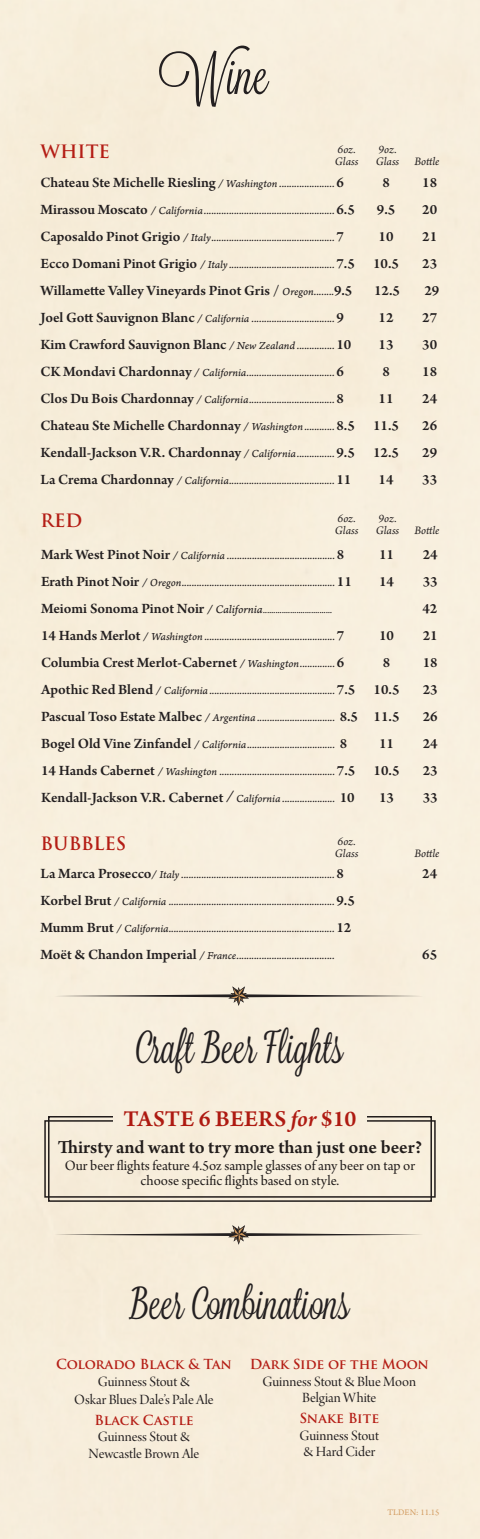
<style>
.page{position:relative;width:480px;height:1539px;background:#fff}
.page>*{position:absolute;margin:0;border:0;box-sizing:border-box;transform-origin:0 0}
.t1{font:54px "Lavanderia";color:#231f20}
.t2{font:45px "Lavanderia";color:#231f20}
.t3{font:600 24px "Arno Pro";letter-spacing:.01em;color:#b41d15}
.t4{font:600 19.5px "Arno Pro";letter-spacing:-.005em;color:#231f20}
.t5{font:700 18px "Trajan Pro";color:#b41d15}
.t6{font:600 15px "Arno Pro";color:#231f20}
.t7{font:15px/16.5px "Arno Pro Display";color:#231f20;text-align:center}
.t8{font:15px/15px "Arno Pro Subhead";letter-spacing:-.005em;color:#231f20;text-align:center}
.t9{font:700 13.5px "Trajan Pro";letter-spacing:-.01em;color:#b41d15}
.t10{font:italic 12px "Arno Pro";color:#231f20}
.t11{font:11.25px "Arno Pro Italic Caption";letter-spacing:-.005em;color:#231f20}
.t12{font:italic 11.25px "Arno Pro";color:#231f20}
.t13{font:9px "Arno Pro";color:#d39c61}
.s1{font-family:"Arno Pro";font-weight:600;font-size:15px}
.s2{font-family:"Arno Pro Italic Caption";font-weight:400;font-size:11.25px}
.s3{font-weight:600;font-style:normal;font-size:15px}
.s4{font-family:"Arno Pro Italic Caption";font-style:normal;font-size:12px}
.s5{font-family:"Trajan Pro";font-weight:700;font-size:15px}
.s6{font-style:italic}
</style>
<div class="page">
<div style="left:0;top:0;width:479px;height:1538px;background:#f7eedc"></div>
<svg style="left:54px;top:1225px;width:369px;height:20px;background:#e4dbc9"></svg>
<svg style="left:54px;top:986px;width:369px;height:20px;background:#e5dccc"></svg>
<div style="left:44px;top:1120px;width:391px;height:78px;border:2px solid #231f20"></div>
<div style="left:48px;top:1116px;width:383px;height:86px;border:2px solid #231f20"></div>
<div style="left:113px;top:1110px;width:253px;height:17px;background:#f8efdd"></div>
<p class="t1" style="left:158px;top:44px;width:111px">Wine</p>
<p class="t5" style="left:40px;top:140px;width:71px">WHITE</p>
<p class="t11" style="left:40px;top:177px;width:304px"><span class="s1">Chateau Ste Michelle Riesling</span> / Washington ...................... <span class="s1">6</span></p>
<p class="t6" style="left:382px;top:174px;width:9px">8</p>
<p class="t6" style="left:422px;top:174px;width:16px">18</p>
<p class="t11" style="left:40px;top:204px;width:315px"><span class="s1">Mirassou Moscato</span> / California.................................................... <span class="s1">6.5</span></p>
<p class="t6" style="left:376px;top:201px;width:20px">9.5</p>
<p class="t6" style="left:422px;top:201px;width:16px">20</p>
<p class="t11" style="left:40px;top:231px;width:304px"><span class="s1">Caposaldo Pinot Grigio</span> / Italy................................................. <span class="s1">7</span></p>
<p class="t6" style="left:378px;top:228px;width:16px">10</p>
<p class="t6" style="left:422px;top:228px;width:16px">21</p>
<p class="t11" style="left:40px;top:258px;width:359px"><span class="s1">Ecco Domani Pinot Grigio</span> / Italy.......................................... <span class="s1">7.5 10.5</span></p>
<p class="t6" style="left:422px;top:255px;width:16px">23</p>
<p class="t6" style="left:40px;top:282px;width:313px">Willamette Valley Vineyards Pinot Gris / <span class="s2">Oregon........</span>9.5</p>
<p class="t6" style="left:374px;top:282px;width:27px">12.5</p>
<p class="t6" style="left:424px;top:282px;width:16px">29</p>
<p class="t11" style="left:40px;top:312px;width:304px"><span class="s1">Joel Gott Sauvignon Blanc</span> / California ................................. <span class="s1">9</span></p>
<p class="t6" style="left:378px;top:309px;width:16px">12</p>
<p class="t6" style="left:422px;top:309px;width:16px">27</p>
<p class="t6" style="left:40px;top:336px;width:312px">Kim Crawford Sauvignon Blanc <span class="s2">/ New Zealand ...............</span> 10</p>
<p class="t6" style="left:378px;top:336px;width:16px">13</p>
<p class="t6" style="left:422px;top:336px;width:16px">30</p>
<p class="t11" style="left:40px;top:366px;width:304px"><span class="s1">CK Mondavi Chardonnay</span> / California................................... <span class="s1">6</span></p>
<p class="t6" style="left:382px;top:363px;width:9px">8</p>
<p class="t6" style="left:422px;top:363px;width:16px">18</p>
<p class="t11" style="left:40px;top:393px;width:304px"><span class="s1">Clos Du Bois Chardonnay</span> / California.................................. <span class="s1">8</span></p>
<p class="t6" style="left:378px;top:390px;width:16px">11</p>
<p class="t6" style="left:422px;top:390px;width:16px">24</p>
<p class="t6" style="left:40px;top:417px;width:359px">Chateau Ste Michelle Chardonnay <span class="s2">/ Washington............</span> 8.5 11.5</p>
<p class="t6" style="left:422px;top:417px;width:16px">26</p>
<p class="t6" style="left:40px;top:444px;width:359px">Kendall-Jackson V.R. Chardonnay <span class="s2">/ California...............</span> 9.5 12.5</p>
<p class="t6" style="left:422px;top:444px;width:16px">29</p>
<p class="t11" style="left:40px;top:474px;width:312px"><span class="s1">La Crema Chardonnay</span> / California.......................................... <span class="s1">11</span></p>
<p class="t6" style="left:378px;top:471px;width:16px">14</p>
<p class="t6" style="left:422px;top:471px;width:16px">33</p>
<p class="t10" style="left:337px;top:142px;width:20px">6oz.</p>
<p class="t10" style="left:334px;top:154px;width:25px">Glass</p>
<p class="t10" style="left:378px;top:142px;width:20px">9oz.</p>
<p class="t10" style="left:375px;top:154px;width:25px">Glass</p>
<p class="t10" style="left:414px;top:154px;width:26px">Bottle</p>
<p class="t5" style="left:40px;top:509px;width:43px">RED</p>
<p class="t11" style="left:41px;top:549px;width:304px"><span class="s1">Mark West Pinot Noir</span> / California ........................................... <span class="s1">8</span></p>
<p class="t6" style="left:379px;top:546px;width:16px">11</p>
<p class="t6" style="left:422px;top:546px;width:16px">24</p>
<p class="t11" style="left:41px;top:576px;width:312px"><span class="s1">Erath Pinot Noir</span> / Oregon............................................................. <span class="s1">11</span></p>
<p class="t6" style="left:379px;top:573px;width:16px">14</p>
<p class="t6" style="left:422px;top:573px;width:16px">33</p>
<p class="t12" style="left:41px;top:603px;width:292px"><span class="s3">Meiomi Sonoma Pinot Noir</span> <span class="s4">/ California</span>.................................</p>
<p class="t6" style="left:422px;top:600px;width:16px">42</p>
<p class="t11" style="left:41px;top:630px;width:304px"><span class="s1">14 Hands Merlot</span> / Washington .................................................... <span class="s1">7</span></p>
<p class="t6" style="left:379px;top:627px;width:16px">10</p>
<p class="t6" style="left:422px;top:627px;width:16px">21</p>
<p class="t6" style="left:41px;top:654px;width:304px">Columbia Crest Merlot-Cabernet <span class="s2">/ Washington..............</span> 6</p>
<p class="t6" style="left:382px;top:654px;width:9px">8</p>
<p class="t6" style="left:422px;top:654px;width:16px">18</p>
<p class="t11" style="left:41px;top:684px;width:359px"><span class="s1">Apothic Red Blend</span> / California.................................................. <span class="s1">7.5 10.5</span></p>
<p class="t6" style="left:422px;top:681px;width:16px">23</p>
<p class="t11" style="left:41px;top:711px;width:359px"><span class="s1">Pascual Toso Estate Malbec</span> / Argentina ............................... <span class="s1">8.5 11.5</span></p>
<p class="t6" style="left:422px;top:708px;width:16px">26</p>
<p class="t11" style="left:41px;top:738px;width:307px"><span class="s1">Bogel Old Vine Zinfandel</span> / California................................... <span class="s1">8</span></p>
<p class="t6" style="left:379px;top:735px;width:16px">11</p>
<p class="t6" style="left:422px;top:735px;width:16px">24</p>
<p class="t11" style="left:41px;top:765px;width:359px"><span class="s1">14 Hands Cabernet</span> / Washington .............................................. <span class="s1">7.5 10.5</span></p>
<p class="t6" style="left:422px;top:762px;width:16px">23</p>
<p class="t11" style="left:41px;top:792px;width:315px"><span class="s1">Kendall-Jackson V.R. Cabernet</span> <span class="s5">/</span> California ..................... <span class="s1">10</span></p>
<p class="t6" style="left:379px;top:789px;width:16px">13</p>
<p class="t6" style="left:422px;top:789px;width:16px">33</p>
<p class="t10" style="left:337px;top:512px;width:20px">6oz.</p>
<p class="t10" style="left:334px;top:524px;width:25px">Glass</p>
<p class="t10" style="left:378px;top:512px;width:20px">9oz.</p>
<p class="t10" style="left:375px;top:524px;width:25px">Glass</p>
<p class="t10" style="left:414px;top:524px;width:26px">Bottle</p>
<p class="t5" style="left:40px;top:832px;width:87px">BUBBLES</p>
<p class="t11" style="left:40px;top:868px;width:304px"><span class="s1">La Marca Prosecco</span>/ Italy ............................................................. <span class="s1">8</span></p>
<p class="t6" style="left:422px;top:865px;width:16px">24</p>
<p class="t11" style="left:40px;top:895px;width:315px"><span class="s1">Korbel Brut</span> / California .................................................................. <span class="s1">9.5</span></p>
<p class="t11" style="left:40px;top:922px;width:312px"><span class="s1">Mumm Brut</span> / California.................................................................. <span class="s1">12</span></p>
<p class="t11" style="left:40px;top:949px;width:295px"><span class="s1">Moët &amp; Chandon Imperial</span> / France.......................................</p>
<p class="t6" style="left:422px;top:946px;width:16px">65</p>
<p class="t10" style="left:337px;top:834px;width:20px">6oz.</p>
<p class="t10" style="left:334px;top:846px;width:25px">Glass</p>
<p class="t10" style="left:414px;top:846px;width:26px">Bottle</p>
<p class="t2" style="left:136px;top:1022px;width:208px">Craft Beer Flights</p>
<h3 class="t3" style="left:123px;top:1105px;width:234px">TASTE 6 BEERS <span class="s6">for</span> $10</h3>
<h3 class="t4" style="left:58px;top:1136px;width:365px">Thirsty and want to try more than just one beer?</h3>
<h3 class="t8" style="left:65px;top:1159px;width:351px">Our beer flights feature 4.5oz sample glasses of any beer on tap or choose specific flights based on style.</h3>
<p class="t2" style="left:130px;top:1277px;width:221px">Beer Combinations</p>
<p class="t9" style="left:56px;top:1356px;width:177px">Colorado Black &amp; Tan</p>
<p class="t7" style="left:98px;top:1374px;width:94px">Guinness Stout &amp;</p>
<p class="t7" style="left:74px;top:1392px;width:141px">Oskar Blues Dale’s Pale Ale</p>
<p class="t9" style="left:94px;top:1411px;width:101px">Black Castle</p>
<p class="t7" style="left:98px;top:1429px;width:94px">Guinness Stout &amp;</p>
<p class="t7" style="left:88px;top:1446px;width:112px">Newcastle Brown Ale</p>
<p class="t9" style="left:249px;top:1356px;width:180px">Dark Side of the Moon</p>
<p class="t7" style="left:262px;top:1374px;width:155px">Guinness Stout &amp; Blue Moon<br>Belgian White</p>
<p class="t9" style="left:299px;top:1410px;width:81px">Snake Bite</p>
<p class="t7" style="left:299px;top:1428px;width:81px">Guinness Stout</p>
<p class="t7" style="left:303px;top:1444px;width:74px">&amp; Hard Cider</p>
<p class="t13" style="left:387px;top:1507px;width:53px">TLDEN: 11.15</p>
</div>
